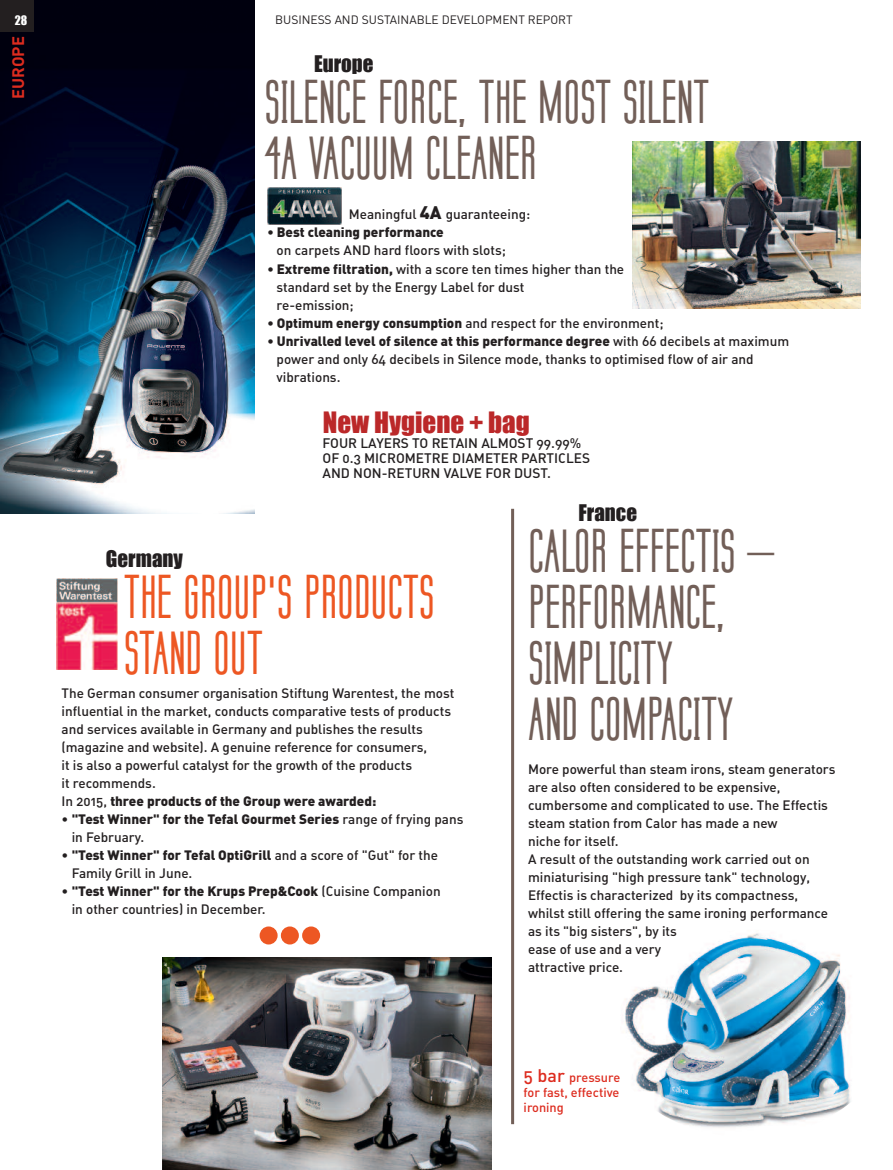
<style>
.page{position:relative;width:893px;height:1170px;background:#fff}
.page>*{position:absolute;margin:0;border:0;box-sizing:border-box;transform-origin:0 0}
.t1{font:700 51.3px/55.9px "Labtop";letter-spacing:.05em;color:#725f58}
.t2{font:700 51.3px/55.9px "Labtop";letter-spacing:.05em;color:#ed5723}
.t3{font:27px "Impact";color:#bb2829}
.t4{font:21px "Impact";color:#231f20}
.t5{font:16.5px "DIN Bold Alternate";color:#dd2c1f}
.t6{font:13.65px/14.9px "DIN Medium Alternate";color:#231f20}
.t7{font:13.5px/18px "DIN Medium Alternate";color:#231f20}
.t8{font:900 13.5px "DIN";color:#231f20}
.t9{font:12.75px/15px "DIN Medium Alternate";color:#dd2c1f;text-align:justify}
.t10{font:12px "DIN";color:#231f20}
.t11{font:12px "Impact";color:#fff}
.s1{font-family:"DIN";font-weight:900;font-size:18px}
.s2{font-family:"DIN";font-weight:900}
.s3{font-family:"DIN Medium Alternate";font-weight:400}
.s4{font-size:18px}
</style>
<div class="page">
<div style="left:260px;top:926px;width:18px;height:18px;background:#ed5723;border-radius:50%"></div>
<div style="left:281px;top:926px;width:18px;height:18px;background:#ed5723;border-radius:50%"></div>
<div style="left:302px;top:926px;width:18px;height:18px;background:#ed5723;border-radius:50%"></div>
<hr style="left:511px;top:508px;width:3px;height:615px;background:#725f58">
<img style="left:56px;top:578px;width:62px;height:91px">
<img style="left:625px;top:933px;width:226px;height:195px">
<img style="left:633px;top:142px;width:227px;height:166px">
<img style="left:267px;top:187px;width:75px;height:37px">
<img style="left:0;top:0;width:254px;height:513px">
<div style="left:0;top:0;width:33px;height:32px;background:#231f20"></div>
<img style="left:163px;top:957px;width:329px;height:212px">
<p class="t11" style="left:15px;top:13px;width:14px">28</p>
<p class="t5" style="left:12px;top:99px;width:64px;rotate:-90deg">EUROPE</p>
<p class="t10" style="left:275px;top:15px;width:299px">BUSINESS AND SUSTAINABLE DEVELOPMENT REPORT</p>
<h3 class="t4" style="left:314px;top:51px;width:61px">Europe</h3>
<h1 class="t1" style="left:266px;top:76px;width:444px">SILENCE FORCE, THE MOST SILENT<br>4A VACUUM CLEANER</h1>
<p class="t7" style="left:349px;top:207px;width:183px">Meaningful <span class="s1">4A</span> guaranteeing:</p>
<p class="t8" style="left:267px;top:228px;width:178px">• Best cleaning performance</p>
<p class="t7" style="left:277px;top:243px;width:231px">on carpets AND hard floors with slots;</p>
<p class="t7" style="left:277px;top:261px;width:349px;text-indent:-9px"><span class="s2">• Extreme filtration,</span> with a score ten times higher than the standard set by the Energy Label for dust<br>re-emission;</p>
<p class="t7" style="left:267px;top:315px;width:398px"><span class="s2">• Optimum energy consumption</span> and respect for the environment;</p>
<p class="t8" style="left:267px;top:336px;width:523px">• Unrivalled level of silence at this performance degree <span class="s3">with 66 decibels at maximum</span></p>
<p class="t7" style="left:277px;top:351px;width:479px">power and only 64 decibels in Silence mode, thanks to optimised flow of air and vibrations.</p>
<h2 class="t3" style="left:323px;top:405px;width:209px">new Hygiene + bag</h2>
<p class="t6" style="left:323px;top:437px;width:269px">FOUR LAYERS TO RETAIN ALMOST 99.99%<br>OF 0.3 MICROMETRE DIAMETER PARTICLES<br>AND NON-RETURN VALVE FOR DUST.</p>
<h3 class="t4" style="left:106px;top:545px;width:78px">Germany</h3>
<h1 class="t2" style="left:125px;top:570px;width:310px">THE GROUP'S PRODUCTS<br>STAND OUT</h1>
<p class="t7" style="left:62px;top:685px;width:394px">The German consumer organisation Stiftung Warentest, the most influential in the market, conducts comparative tests of products and services available in Germany and publishes the results (magazine and website). A genuine reference for consumers,<br>it is also a powerful catalyst for the growth of the products<br>it recommends.</p>
<p class="t8" style="left:62px;top:796px;width:316px"><span class="s3">In 2015,</span> three products of the Group were awarded:</p>
<p class="t8" style="left:62px;top:814px;width:403px"><span class="s3">•</span> "Test Winner" for the Tefal Gourmet Series <span class="s3">range of frying pans</span></p>
<p class="t7" style="left:72px;top:829px;width:74px">in February.</p>
<p class="t8" style="left:62px;top:850px;width:378px"><span class="s3">•</span> "Test Winner" for Tefal OptiGrill <span class="s3">and a score of "Gut" for the</span></p>
<p class="t7" style="left:72px;top:865px;width:122px">Family Grill in June.</p>
<p class="t8" style="left:62px;top:886px;width:381px"><span class="s3">•</span> "Test Winner" for the Krups Prep&amp;Cook <span class="s3">(Cuisine Companion</span></p>
<p class="t7" style="left:72px;top:901px;width:195px">in other countries) in December.</p>
<h3 class="t4" style="left:578px;top:500px;width:60px">france</h3>
<h1 class="t1" style="left:529px;top:524px;width:245px">CALOR EFFECTIS –<br>PERFORMANCE,<br>SIMPLICITY<br>AND COMPACITY</h1>
<p class="t7" style="left:528px;top:761px;width:309px">More powerful than steam irons, steam generators are also often considered to be expensive, cumbersome and complicated to use. The Effectis steam station from Calor has made a new<br>niche for itself.<br>A result of the outstanding work carried out on miniaturising "high pressure tank" technology, Effectis is characterized by its compactness, whilst still offering the same ironing performance as its "big sisters", by its<br>ease of use and a very<br>attractive price.</p>
<p class="t9" style="left:524px;top:1070px;width:98px"><span class="s4">5 bar</span> pressure for fast, effective ironing</p>
</div>
